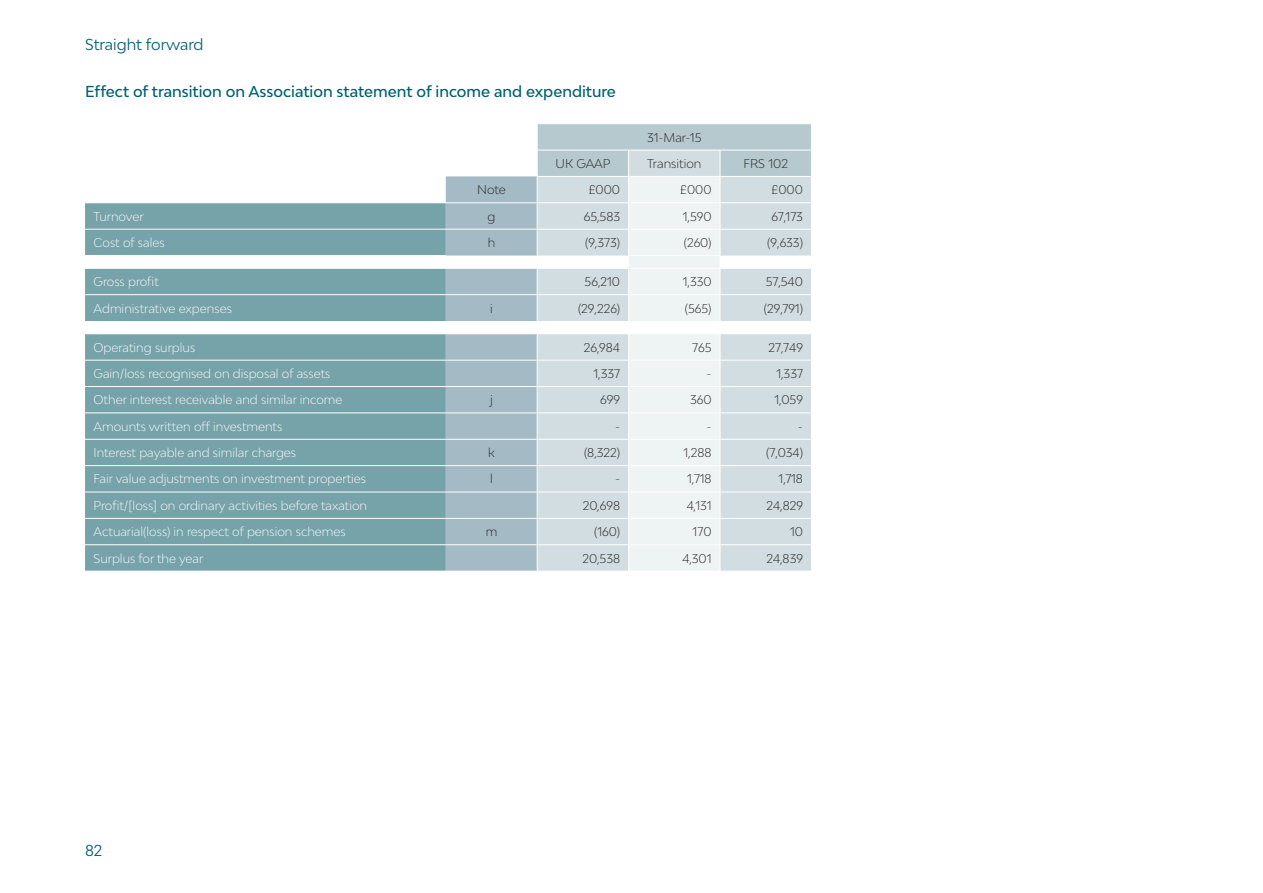
<style>
.page{position:relative;width:1263px;height:893px;background:#fff}
.page>*{position:absolute;margin:0;border:0;box-sizing:border-box;transform-origin:0 0}
.t1{font:500 15px "Bw Modelica";color:#00606f}
.t2{font:15px "Bw Modelica";color:#00606f}
.t3{font:300 12px "Bw Modelica";color:#fff}
.t4{font:300 12px "Bw Modelica";color:#231f20}
</style>
<div class="page">
<svg style="left:85px;top:203px;width:361px;height:368px;background:#80a9af"></svg>
<hr style="left:85px;top:294px;width:361px;height:1px;background:#fff">
<hr style="left:85px;top:360px;width:361px;height:1px;background:#fff">
<hr style="left:85px;top:386px;width:361px;height:1px;background:#fff">
<hr style="left:85px;top:412px;width:361px;height:1px;background:#fff">
<hr style="left:85px;top:439px;width:361px;height:1px;background:#fff">
<hr style="left:85px;top:465px;width:361px;height:1px;background:#fff">
<hr style="left:85px;top:492px;width:361px;height:1px;background:#fff">
<hr style="left:85px;top:518px;width:361px;height:1px;background:#fff">
<hr style="left:85px;top:544px;width:361px;height:1px;background:#fff">
<hr style="left:85px;top:268px;width:361px;height:1px;background:#fff">
<hr style="left:85px;top:333px;width:361px;height:1px;background:#fff">
<hr style="left:85px;top:229px;width:361px;height:1px;background:#fff">
<hr style="left:85px;top:255px;width:361px;height:1px;background:#fff">
<svg style="left:446px;top:124px;width:365px;height:447px;background:#d1dde0"></svg>
<hr style="left:629px;top:333px;width:91px;height:1px;background:#fff">
<p class="t2" style="left:85px;top:35px;width:120px">Straight forward</p>
<p class="t1" style="left:85px;top:81px;width:532px">Effect of transition on Association statement of income and expenditure</p>
<p class="t4" style="left:647px;top:129px;width:56px">31-Mar-15</p>
<p class="t4" style="left:556px;top:156px;width:56px">UK GAAP</p>
<p class="t4" style="left:647px;top:156px;width:56px">Transition</p>
<p class="t4" style="left:743px;top:156px;width:46px">FRS 102</p>
<p class="t4" style="left:477px;top:182px;width:30px">Note</p>
<p class="t4" style="left:589px;top:182px;width:33px">£000</p>
<p class="t4" style="left:680px;top:182px;width:33px">£000</p>
<p class="t4" style="left:771px;top:182px;width:33px">£000</p>
<p class="t3" style="left:94px;top:208px;width:52px">Turnover</p>
<p class="t4" style="left:487px;top:208px;width:9px">g</p>
<p class="t4" style="left:584px;top:208px;width:38px">65,583</p>
<p class="t4" style="left:683px;top:208px;width:30px">1,590</p>
<p class="t4" style="left:771px;top:208px;width:33px">67,173</p>
<p class="t3" style="left:94px;top:235px;width:73px">Cost of sales</p>
<p class="t4" style="left:488px;top:235px;width:9px">h</p>
<p class="t4" style="left:585px;top:235px;width:37px">(9,373)</p>
<p class="t4" style="left:684px;top:235px;width:29px">(260)</p>
<p class="t4" style="left:767px;top:235px;width:37px">(9,633)</p>
<p class="t3" style="left:94px;top:274px;width:67px">Gross profit</p>
<p class="t4" style="left:585px;top:274px;width:37px">56,210</p>
<p class="t4" style="left:683px;top:274px;width:30px">1,330</p>
<p class="t4" style="left:766px;top:274px;width:39px">57,540</p>
<p class="t3" style="left:94px;top:300px;width:140px">Administrative expenses</p>
<p class="t4" style="left:490px;top:300px;width:4px">i</p>
<p class="t4" style="left:578px;top:300px;width:44px">(29,226)</p>
<p class="t4" style="left:685px;top:300px;width:28px">(565)</p>
<p class="t4" style="left:764px;top:300px;width:40px">(29,791)</p>
<p class="t3" style="left:94px;top:339px;width:103px">Operating surplus</p>
<p class="t4" style="left:584px;top:339px;width:38px">26,984</p>
<p class="t4" style="left:692px;top:339px;width:21px">765</p>
<p class="t4" style="left:768px;top:339px;width:36px">27,749</p>
<p class="t3" style="left:94px;top:366px;width:238px">Gain/loss recognised on disposal of assets</p>
<p class="t4" style="left:593px;top:366px;width:28px">1,337</p>
<p class="t4" style="left:706px;top:366px;width:7px">-</p>
<p class="t4" style="left:776px;top:366px;width:28px">1,337</p>
<p class="t3" style="left:94px;top:392px;width:250px">Other interest receivable and similar income</p>
<p class="t4" style="left:490px;top:392px;width:4px">j</p>
<p class="t4" style="left:600px;top:392px;width:21px">699</p>
<p class="t4" style="left:690px;top:392px;width:23px">360</p>
<p class="t4" style="left:774px;top:392px;width:30px">1,059</p>
<p class="t3" style="left:94px;top:418px;width:190px">Amounts written off investments</p>
<p class="t4" style="left:615px;top:418px;width:7px">-</p>
<p class="t4" style="left:706px;top:418px;width:7px">-</p>
<p class="t4" style="left:798px;top:418px;width:7px">-</p>
<p class="t3" style="left:94px;top:445px;width:204px">Interest payable and similar charges</p>
<p class="t4" style="left:488px;top:445px;width:8px">k</p>
<p class="t4" style="left:584px;top:445px;width:38px">(8,322)</p>
<p class="t4" style="left:683px;top:445px;width:30px">1,288</p>
<p class="t4" style="left:766px;top:445px;width:38px">(7,034)</p>
<p class="t3" style="left:94px;top:471px;width:274px">Fair value adjustments on investment properties</p>
<p class="t4" style="left:490px;top:471px;width:4px">l</p>
<p class="t4" style="left:615px;top:471px;width:7px">-</p>
<p class="t4" style="left:687px;top:471px;width:26px">1,718</p>
<p class="t4" style="left:778px;top:471px;width:26px">1,718</p>
<p class="t3" style="left:94px;top:498px;width:275px">Profit/[loss] on ordinary activities before taxation</p>
<p class="t4" style="left:583px;top:498px;width:39px">20,698</p>
<p class="t4" style="left:687px;top:498px;width:26px">4,131</p>
<p class="t4" style="left:766px;top:498px;width:38px">24,829</p>
<p class="t3" style="left:94px;top:524px;width:254px">Actuarial(loss) in respect of pension schemes</p>
<p class="t4" style="left:486px;top:524px;width:13px">m</p>
<p class="t4" style="left:594px;top:524px;width:27px">(160)</p>
<p class="t4" style="left:693px;top:524px;width:20px">170</p>
<p class="t4" style="left:790px;top:524px;width:14px">10</p>
<p class="t3" style="left:94px;top:550px;width:111px">Surplus for the year</p>
<p class="t4" style="left:583px;top:550px;width:39px">20,538</p>
<p class="t4" style="left:682px;top:550px;width:31px">4,301</p>
<p class="t4" style="left:766px;top:550px;width:38px">24,839</p>
<p class="t2" style="left:85px;top:841px;width:19px">82</p>
</div>
